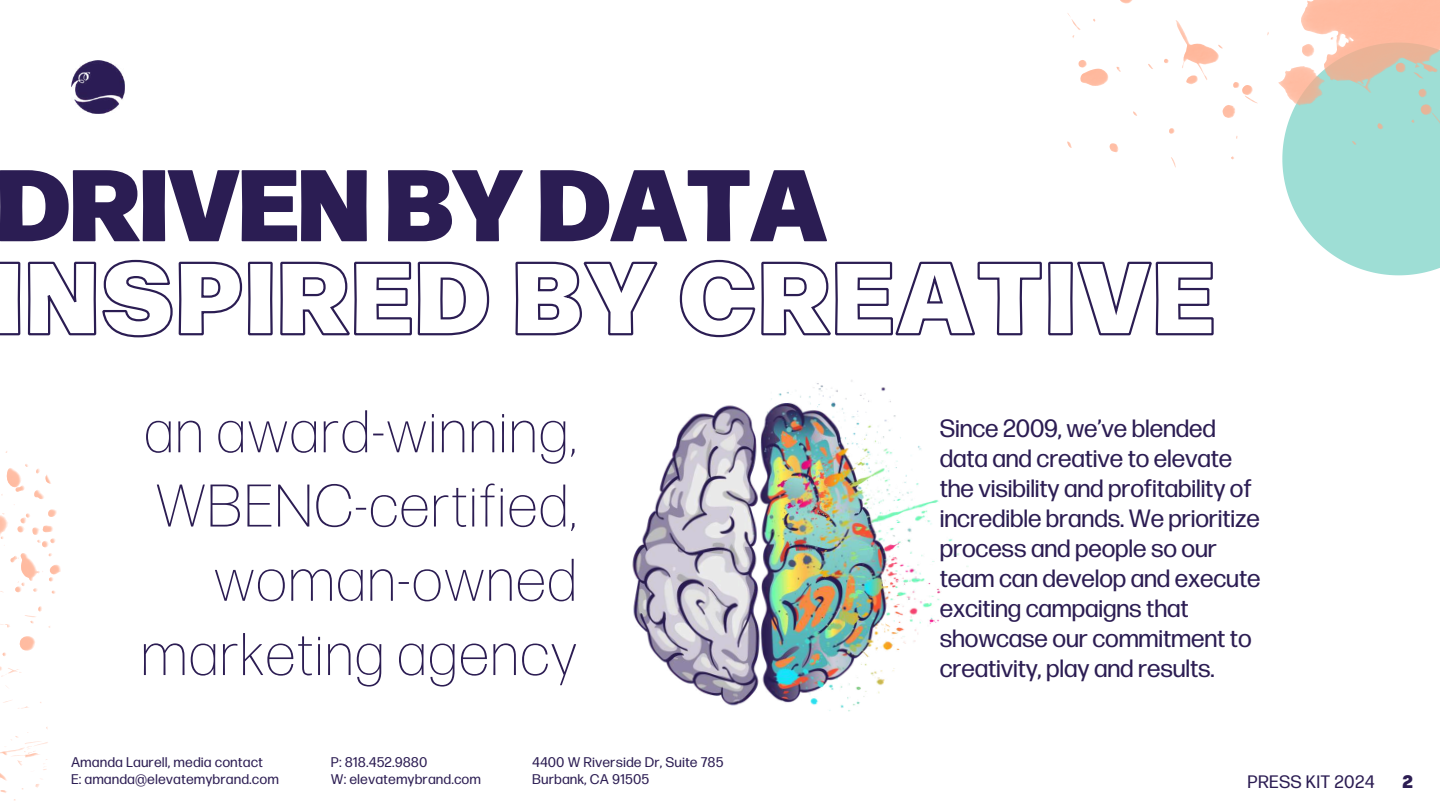
<style>
.page{position:relative;width:1440px;height:810px;background:#fff}
.page>*{position:absolute;margin:0;border:0;box-sizing:border-box;transform-origin:0 0}
.t1{font:900 101.5px "Forma DJR Display";color:#2b1d53}
.t2{font:200 60px/74.2px "Forma DJR Display";letter-spacing:.05em;color:#2c1d53;text-align:right}
.t3{font:25px/30px "Forma DJR Display";letter-spacing:.02em;color:#2c1d53}
.t4{font:18px "Forma DJR Display";letter-spacing:.05em;color:#2c1d53}
.t5{font:900 18px "Forma DJR Display";color:#2c1d53}
.t6{font:14px/16.5px "Forma DJR Display";letter-spacing:.05em;color:#2c1d53}
</style>
<div class="page">
<svg style="left:1286px;top:189px;width:154px;height:86px"></svg>
<svg style="left:1067px;top:0;width:373px;height:189px"></svg>
<img style="left:71px;top:61px;width:54px;height:53px">
<svg style="left:0;top:451px;width:61px;height:350px"></svg>
<svg style="left:0;top:259px;width:1214px;height:79px"></svg>
<img style="left:632px;top:380px;width:337px;height:332px">
<h1 class="t1" style="left:-3px;top:150px;width:831px">DRIVEN BY DATA</h1>
<h2 class="t2" style="left:142px;top:397px;width:436px">an award-winning,<br>WBENC-certified, woman-owned marketing agency</h2>
<p class="t3" style="left:940px;top:414px;width:322px">Since 2009, we’ve blended data and creative to elevate the visibility and profitability of incredible brands. We prioritize process and people so our team can develop and execute exciting campaigns that showcase our commitment to creativity, play and results.</p>
<p class="t6" style="left:71px;top:755px;width:209px">Amanda Laurell, media contact<br>E: amanda@elevatemybrand.com</p>
<p class="t6" style="left:331px;top:755px;width:151px">P: 818.452.9880<br>W: elevatemybrand.com</p>
<p class="t6" style="left:533px;top:755px;width:192px">4400 W Riverside Dr, Suite 785<br>Burbank, CA 91505</p>
<p class="t4" style="left:1248px;top:772px;width:128px">PRESS KIT 2024</p>
<p class="t5" style="left:1402px;top:772px;width:12px">2</p>
</div>
